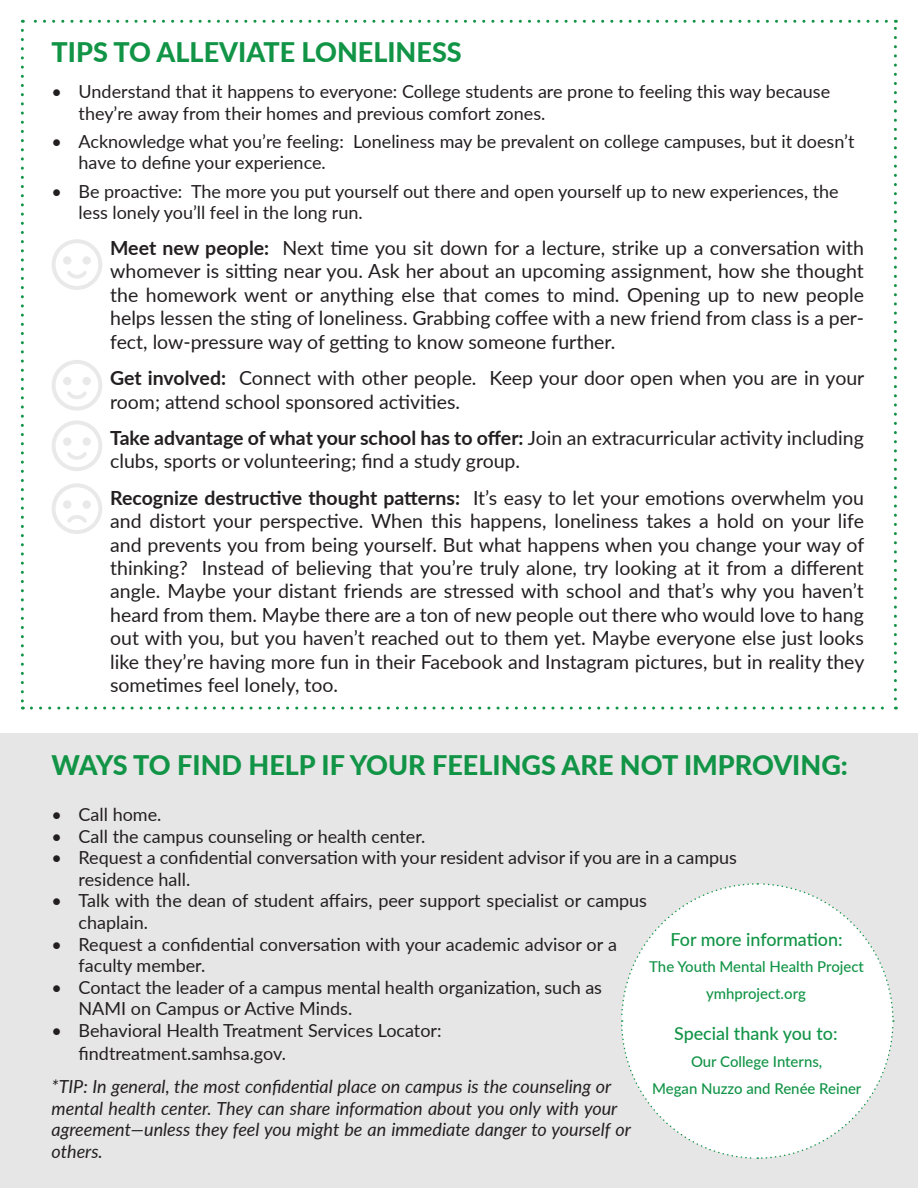
<style>
.page{position:relative;width:918px;height:1188px;background:#fff}
.page>*{position:absolute;margin:0;border:0;box-sizing:border-box;transform-origin:0 0}
.t1{font:800 27px "Lato";color:#119446}
.t2{font:19.5px/23.4px "Lato";color:#231f20;text-align:justify}
.t3{font:18px/21.6px "Lato";color:#231f20}
.t4{font:italic 18px/21.6px "Lato";color:#231f20}
.t5{font:500 18px "Lato";color:#119446}
.t6{font:500 15px "Lato";color:#119446}
.s1{font-weight:700}
</style>
<div class="page">
<svg style="left:52px;top:239px;width:50px;height:51px"></svg>
<svg style="left:52px;top:360px;width:50px;height:51px"></svg>
<svg style="left:52px;top:420px;width:50px;height:51px"></svg>
<div style="left:0;top:733px;width:918px;height:455px;background:#e6e6e6"></div>
<svg style="left:52px;top:483px;width:50px;height:51px"></svg>
<svg style="left:21px;top:30px;width:3px;height:680px"></svg>
<svg style="left:31px;top:707px;width:865px;height:3px"></svg>
<svg style="left:894px;top:20px;width:3px;height:679px"></svg>
<svg style="left:22px;top:20px;width:864px;height:3px"></svg>
<svg style="left:621px;top:883px;width:273px;height:276px"></svg>
<p class="t1" style="left:52px;top:32px;width:412px">TIPS TO ALLEVIATE LONELINESS</p>
<p class="t3" style="left:79px;top:80px;width:753px;text-indent:-27px">• Understand that it happens to everyone: College students are prone to feeling this way because they’re away from their homes and previous comfort zones.</p>
<p class="t3" style="left:79px;top:130px;width:777px;text-indent:-27px">• Acknowledge what you’re feeling: Loneliness may be prevalent on college campuses, but it doesn’t have to define your experience.</p>
<p class="t3" style="left:79px;top:180px;width:762px;text-indent:-27px">• Be proactive: The more you put yourself out there and open yourself up to new experiences, the less lonely you’ll feel in the long run.</p>
<p class="t2" style="left:110px;top:235px;width:755px"><span class="s1">Meet new people:</span> Next time you sit down for a lecture, strike up a conversation with whomever is sitting near you. Ask her about an upcoming assignment, how she thought the homework went or anything else that comes to mind. Opening up to new people helps lessen the sting of loneliness. Grabbing coffee with a new friend from class is a per&shy;fect, low-pressure way of getting to know someone further.</p>
<p class="t2" style="left:110px;top:366px;width:756px"><span class="s1">Get involved:</span> Connect with other people. Keep your door open when you are in your room; attend school sponsored activities.</p>
<p class="t2" style="left:110px;top:425px;width:755px"><span class="s1">Take advantage of what your school has to offer:</span> Join an extracurricular activity including clubs, sports or volunteering; find a study group.</p>
<p class="t2" style="left:110px;top:485px;width:756px"><span class="s1">Recognize destructive thought patterns:</span> It’s easy to let your emotions overwhelm you and distort your perspective. When this happens, loneliness takes a hold on your life and prevents you from being yourself. But what happens when you change your way of thinking? Instead of believing that you’re truly alone, try looking at it from a different angle. Maybe your distant friends are stressed with school and that’s why you haven’t heard from them. Maybe there are a ton of new people out there who would love to hang out with you, but you haven’t reached out to them yet. Maybe everyone else just looks like they’re having more fun in their Facebook and Instagram pictures, but in reality they sometimes feel lonely, too.</p>
<p class="t1" style="left:52px;top:745px;width:798px">WAYS TO FIND HELP IF YOUR FEELINGS ARE NOT IMPROVING:</p>
<p class="t3" style="left:52px;top:803px;width:111px">• Call home.</p>
<p class="t3" style="left:52px;top:824px;width:375px">• Call the campus counseling or health center.</p>
<p class="t3" style="left:79px;top:846px;width:660px;text-indent:-27px">• Request a confidential conversation with your resident advisor if you are in a campus residence hall.</p>
<p class="t3" style="left:79px;top:889px;width:570px;text-indent:-27px">• Talk with the dean of student affairs, peer support specialist or campus chaplain.</p>
<p class="t3" style="left:79px;top:932px;width:540px;text-indent:-27px">• Request a confidential conversation with your academic advisor or a faculty member.</p>
<p class="t3" style="left:79px;top:976px;width:525px;text-indent:-27px">• Contact the leader of a campus mental health organization, such as<br>NAMI on Campus or Active Minds.</p>
<p class="t3" style="left:79px;top:1018px;width:365px;line-height:23.4px;text-indent:-27px">• Behavioral Health Treatment Services Locator: findtreatment.samhsa.gov.</p>
<p class="t4" style="left:52px;top:1075px;width:581px">*TIP: In general, the most confidential place on campus is the counseling or mental health center. They can share information about you only with your agreement—unless they feel you might be an immediate danger to yourself or others.</p>
<p class="t5" style="left:671px;top:926px;width:174px">For more information:</p>
<p class="t6" style="left:649px;top:956px;width:216px">The Youth Mental Health Project</p>
<p class="t6" style="left:706px;top:983px;width:101px">ymhproject.org</p>
<p class="t5" style="left:674px;top:1020px;width:165px">Special thank you to:</p>
<p class="t6" style="left:691px;top:1050px;width:133px">Our College Interns,</p>
<p class="t6" style="left:652px;top:1077px;width:211px">Megan Nuzzo and Renée Reiner</p>
</div>
